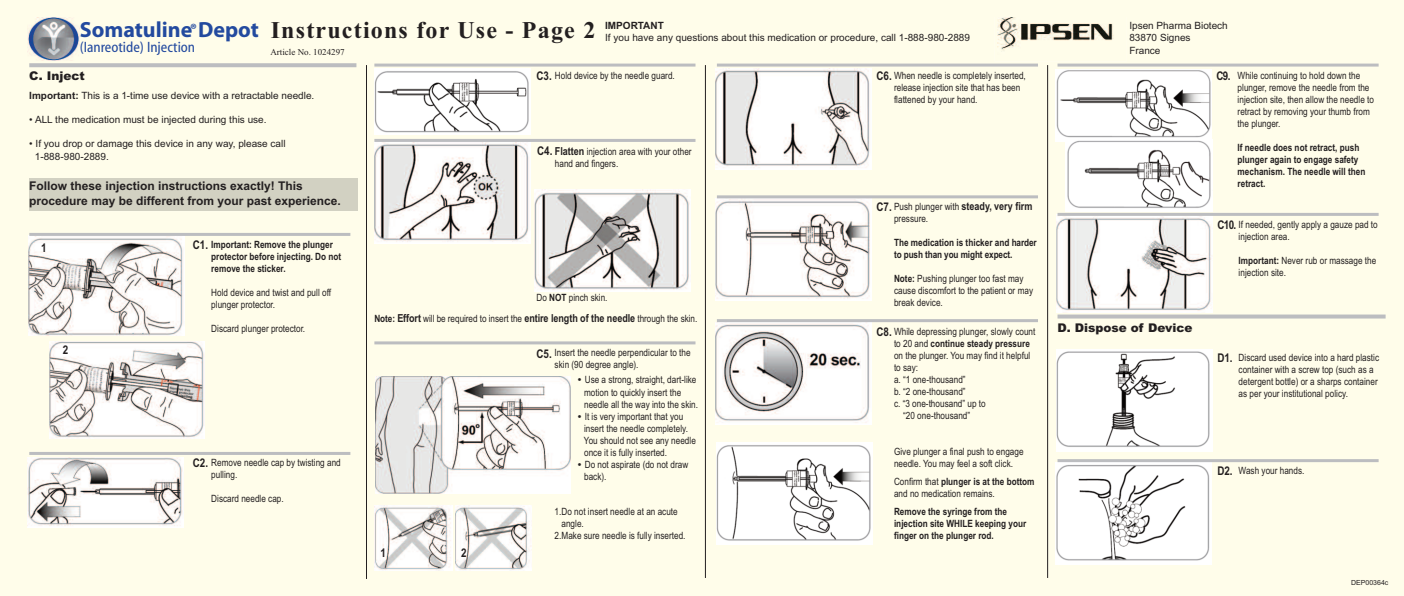
<style>
.page{position:relative;width:1404px;height:596px;background:#fff}
.page>*{position:absolute;margin:0;border:0;box-sizing:border-box;transform-origin:0 0}
.t1{font:700 24px "Times New Roman";letter-spacing:.05em;color:#231f20}
.t2{font:700 22px "Myriad Pro";color:#234a9f}
.t3{font:15px "Myriad Cn Web";color:#234a9f}
.t4{font:700 12px/14.4px "Arial";color:#231f20}
.t5{font:700 12px "Arial Narrow";color:#231f20}
.t6{font:900 12px "Arial";color:#231f20}
.t7{font:10px/12px "Arial Narrow";color:#231f20}
.t8{font:700 10px/12px "Arial Narrow";color:#231f20}
.t9{font:10px/12px "Arial";color:#231f20}
.t10{font:700 10px "Arial";color:#231f20}
.t11{font:9px "Times New Roman";color:#231f20}
.t12{font:7px "Arial";color:#231f20}
.s1{font-size:15px}
.s2{font-weight:700}
.s3{font-weight:700;font-size:12px}
.s4{font-weight:700;font-size:11px}
.s5{font-weight:400}
</style>
<div class="page">
<div style="left:0;top:0;width:1403px;height:595px;background:#fffdea"></div>
<svg style="left:994px;top:17px;width:132px;height:44px;background:#dad7c6"></svg>
<svg style="left:29px;top:63px;width:327px;height:4px"></svg>
<div style="left:29px;top:179px;width:329px;height:32px;background:#d2d1c2"></div>
<img style="left:28px;top:236px;width:156px;height:99px">
<img style="left:49px;top:341px;width:156px;height:97px">
<img style="left:28px;top:457px;width:155px;height:70px">
<img style="left:375px;top:68px;width:155px;height:67px">
<img style="left:715px;top:68px;width:156px;height:102px">
<img style="left:374px;top:142px;width:156px;height:101px">
<img style="left:534px;top:190px;width:156px;height:101px">
<img style="left:376px;top:376px;width:194px;height:117px">
<img style="left:374px;top:505px;width:78px;height:64px">
<img style="left:455px;top:505px;width:76px;height:64px">
<img style="left:715px;top:198px;width:156px;height:102px">
<img style="left:715px;top:322px;width:156px;height:102px">
<img style="left:716px;top:442px;width:156px;height:102px">
<img style="left:1056px;top:214px;width:156px;height:98px">
<img style="left:1056px;top:350px;width:156px;height:101px">
<img style="left:1055px;top:69px;width:156px;height:73px">
<img style="left:1065px;top:139px;width:147px;height:73px">
<img style="left:1055px;top:462px;width:156px;height:102px">
<svg style="left:1057px;top:314px;width:328px;height:4px"></svg>
<hr style="left:704px;top:65px;width:1px;height:512px;background:#231f20">
<hr style="left:1046px;top:65px;width:1px;height:512px;background:#231f20">
<hr style="left:366px;top:65px;width:1px;height:513px;background:#231f20">
<hr style="left:29px;top:233px;width:321px;height:3px;background:#bcbdc0">
<hr style="left:29px;top:451px;width:321px;height:3px;background:#bcbdc0">
<hr style="left:374px;top:64px;width:321px;height:3px;background:#bcbdc0">
<hr style="left:374px;top:139px;width:321px;height:3px;background:#bcbdc0">
<hr style="left:374px;top:341px;width:321px;height:3px;background:#bcbdc0">
<hr style="left:716px;top:64px;width:321px;height:3px;background:#bcbdc0">
<hr style="left:1057px;top:64px;width:321px;height:3px;background:#bcbdc0">
<hr style="left:716px;top:195px;width:321px;height:3px;background:#bcbdc0">
<hr style="left:716px;top:319px;width:321px;height:3px;background:#bcbdc0">
<hr style="left:1057px;top:213px;width:321px;height:3px;background:#bcbdc0">
<hr style="left:1057px;top:459px;width:321px;height:3px;background:#bcbdc0">
<img style="left:27px;top:17px;width:52px;height:44px">
<h2 class="t2" style="left:80px;top:22px;width:181px">Somatuline<span class="s1">®</span>Depot</h2>
<h3 class="t3" style="left:80px;top:38px;width:117px">(Ianreotide) Injection</h3>
<h1 class="t1" style="left:271px;top:15px;width:326px">Instructions for Use - Page 2</h1>
<p class="t11" style="left:270px;top:47px;width:76px">Article No. 1024297</p>
<p class="t10" style="left:605px;top:19px;width:60px">IMPORTANT</p>
<p class="t9" style="left:605px;top:31px;width:366px">If you have any questions about this medication or procedure, call 1-888-980-2889</p>
<p class="t9" style="left:1129px;top:19px;width:100px">Ipsen Pharma Biotech<br>83870 Signes</p>
<p class="t9" style="left:1129px;top:45px;width:33px">France</p>
<p class="t6" style="left:29px;top:69px;width:57px">C. Inject</p>
<p class="t9" style="left:29px;top:89px;width:286px"><span class="s2">Important:</span> This is a 1-time use device with a retractable needle.</p>
<p class="t9" style="left:29px;top:113px;width:239px">• ALL the medication must be injected during this use.</p>
<p class="t9" style="left:35px;top:137px;width:252px;line-height:12.7px;text-indent:-6px">• If you drop or damage this device in any way, please call<br>1-888-980-2889.</p>
<p class="t4" style="left:29px;top:179px;width:313px">Follow these injection instructions exactly! This procedure may be different from your past experience.</p>
<p class="t8" style="left:211px;top:238px;width:131px">Important: Remove the plunger protector before injecting. Do not remove the sticker.</p>
<p class="t7" style="left:211px;top:286px;width:121px">Hold device and twist and pull off plunger protector.</p>
<p class="t7" style="left:211px;top:322px;width:95px">Discard plunger protector.</p>
<p class="t5" style="left:193px;top:238px;width:17px">C1.</p>
<p class="t5" style="left:41px;top:240px;width:7px">1</p>
<p class="t5" style="left:63px;top:342px;width:7px">2</p>
<p class="t5" style="left:193px;top:456px;width:17px">C2.</p>
<p class="t7" style="left:211px;top:456px;width:131px">Remove needle cap by twisting and pulling.</p>
<p class="t7" style="left:211px;top:492px;width:74px">Discard needle cap.</p>
<p class="t7" style="left:536px;top:69px;width:140px"><span class="s3">C3</span> Hold device by the needle guard.</p>
<p class="t5" style="left:549px;top:69px;width:4px">.</p>
<p class="t7" style="left:894px;top:69px;width:133px">When needle is completely inserted, release injection site that has been flattened by your hand.</p>
<p class="t5" style="left:876px;top:69px;width:17px">C6.</p>
<p class="t5" style="left:537px;top:143px;width:17px">C4.</p>
<p class="t7" style="left:555px;top:145px;width:138px;line-height:12.5px"><span class="s4">Flatten</span> injection area with your other hand and fingers.</p>
<p class="t7" style="left:374px;top:287px;width:324px;line-height:20.5px;text-indent:162px">Do <span class="s2">NOT</span> pinch skin.<br><span class="s2">Note:</span> <span class="s4">Effort</span> will be required to insert the <span class="s4">entire length of the needle</span> through the skin.</p>
<p class="t7" style="left:554px;top:346px;width:137px">Insert the needle perpendicular to the skin (90 degree angle).</p>
<p class="t5" style="left:536px;top:346px;width:17px">C5.</p>
<p class="t7" style="left:584px;top:374px;width:116px">Use a strong, straight, dart-like motion to quickly insert the needle all the way into the skin.<br>It is very important that you insert the needle completely.<br>You should not see any needle once it is fully inserted.<br>Do not aspirate (do not draw back).</p>
<p class="t5" style="left:380px;top:545px;width:7px">1</p>
<p class="t5" style="left:461px;top:545px;width:7px">2</p>
<p class="t7" style="left:554px;top:505px;width:125px">1.Do not insert needle at an acute</p>
<p class="t7" style="left:561px;top:517px;width:24px">angle.</p>
<p class="t7" style="left:554px;top:529px;width:132px">2.Make sure needle is fully inserted.</p>
<p class="t7" style="left:894px;top:200px;width:140px;line-height:12.5px">Push plunger with <span class="s4">steady, very firm </span>pressure.</p>
<p class="t8" style="left:894px;top:237px;width:144px">The medication is thicker and harder to push than you might expect.</p>
<p class="t7" style="left:894px;top:273px;width:141px"><span class="s2">Note:</span> Pushing plunger too fast may cause discomfort to the patient or may break device.</p>
<p class="t7" style="left:894px;top:325px;width:143px">While depressing plunger, slowly count</p>
<p class="t8" style="left:894px;top:337px;width:137px"><span class="s5">to 20 and</span> continue steady pressure</p>
<p class="t7" style="left:894px;top:349px;width:138px">on the plunger. You may find it helpful</p>
<p class="t7" style="left:894px;top:361px;width:26px">to say:</p>
<p class="t7" style="left:894px;top:373px;width:73px">a. “1 one-thousand”</p>
<p class="t7" style="left:894px;top:385px;width:73px">b. “2 one-thousand”</p>
<p class="t7" style="left:894px;top:397px;width:93px">c. “3 one-thousand” up to</p>
<p class="t7" style="left:903px;top:409px;width:69px">“20 one-thousand”</p>
<p class="t7" style="left:894px;top:445px;width:131px">Give plunger a final push to engage needle. You may feel a soft click.</p>
<p class="t7" style="left:894px;top:475px;width:142px">Confirm that <span class="s2">plunger is at the bottom </span>and no medication remains.</p>
<p class="t8" style="left:894px;top:505px;width:134px">Remove the syringe from the injection site WHILE keeping your finger on the plunger rod.</p>
<p class="t5" style="left:876px;top:200px;width:17px">C7.</p>
<p class="t5" style="left:876px;top:324px;width:17px">C8.</p>
<p class="t6" style="left:1057px;top:321px;width:136px">D. Dispose of Device</p>
<p class="t5" style="left:1216px;top:69px;width:16px">C9.</p>
<p class="t7" style="left:1237px;top:69px;width:138px">While continuing to hold down the plunger, remove the needle from the injection site, then allow the needle to retract by removing your thumb from the plunger.</p>
<p class="t8" style="left:1237px;top:141px;width:129px">If needle does not retract, push plunger again to engage safety mechanism. The needle will then retract.</p>
<p class="t5" style="left:1217px;top:218px;width:20px">C10.</p>
<p class="t7" style="left:1238px;top:218px;width:141px">If needed, gently apply a gauze pad to injection area.</p>
<p class="t7" style="left:1238px;top:254px;width:139px"><span class="s2">Important:</span> Never rub or massage the injection site.</p>
<p class="t5" style="left:1217px;top:351px;width:17px">D1.</p>
<p class="t7" style="left:1238px;top:351px;width:142px">Discard used device into a hard plastic container with a screw top (such as a detergent bottle) or a sharps container as per your institutional policy.</p>
<p class="t7" style="left:1217px;top:464px;width:89px"><span class="s3">D2</span> Wash your hands.</p>
<p class="t5" style="left:1229px;top:463px;width:4px">.</p>
<p class="t12" style="left:1350px;top:578px;width:39px">DEP00364c</p>
</div>
